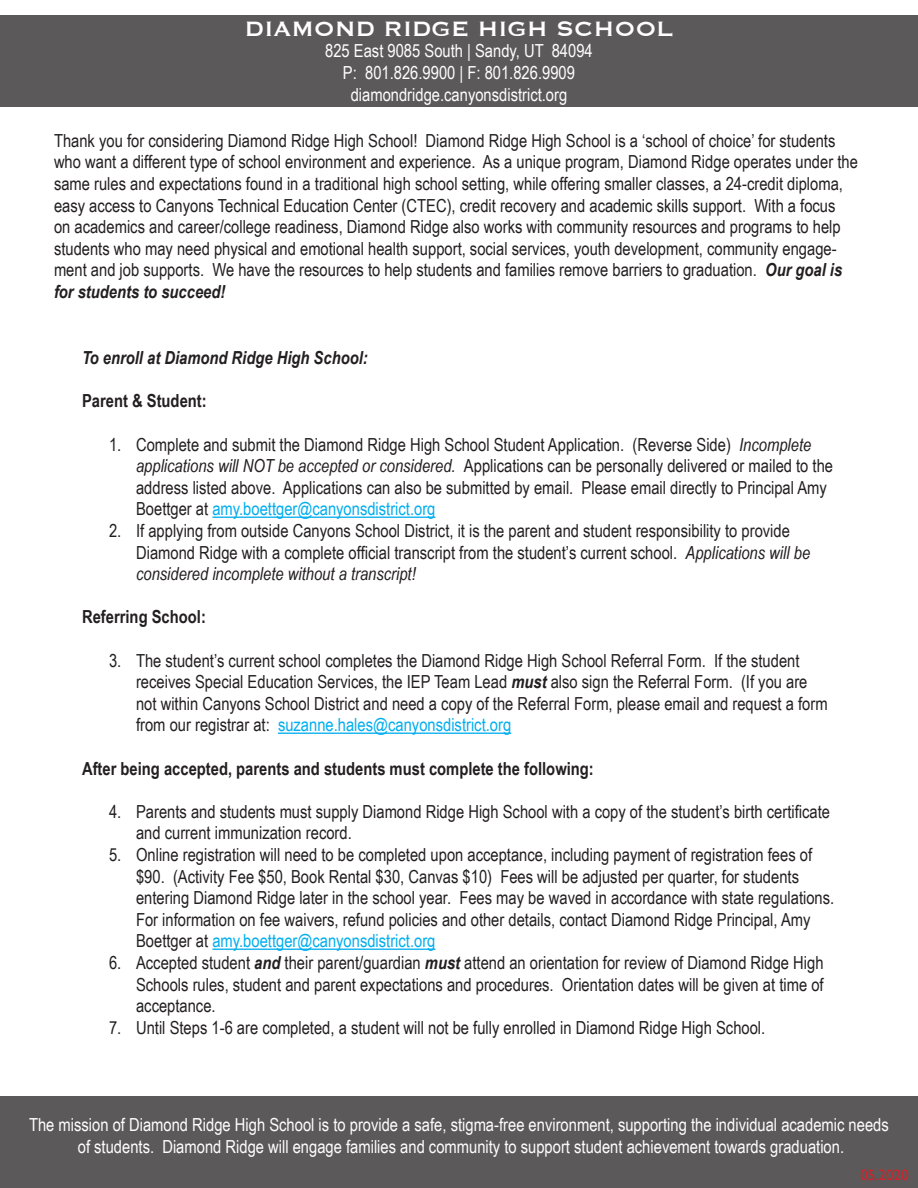
<style>
.page{position:relative;width:918px;height:1188px;background:#fff}
.page>*{position:absolute;margin:0;border:0;box-sizing:border-box;transform-origin:0 0}
.t1{font:27px "Copperplate";color:#fff}
.t2{font:18px/21.6px "Arial Narrow";color:#231f20}
.t3{font:18px/21.6px "Arial Narrow";color:#fff;text-align:center}
.t4{font:700 18px "Arial Narrow";color:#231f20}
.t5{font:italic 700 18px "Arial Narrow";color:#231f20}
.t6{font:15px "Gill Sans";color:#d1232a}
.s1{font-weight:700;font-style:italic}
.s2{font-style:italic}
.s3{color:#00aeef}
</style>
<div class="page">
<div style="left:0;top:15px;width:918px;height:92px;background:#5c595a"></div>
<div style="left:0;top:1096px;width:918px;height:92px;background:#5c595a"></div>
<hr style="left:212px;top:517px;width:224px;height:1px;background:#00aeef">
<hr style="left:278px;top:733px;width:233px;height:1px;background:#00aeef">
<hr style="left:212px;top:949px;width:224px;height:1px;background:#00aeef">
<h1 class="t1" style="left:245px;top:11px;width:430px">DIAMOND RIDGE HIGH SCHOOL</h1>
<p class="t3" style="left:325px;top:40px;width:269px">825 East 9085 South | Sandy, UT 84094<br>P: 801.826.9900 | F: 801.826.9909 diamondridge.canyonsdistrict.org</p>
<p class="t2" style="left:54px;top:129px;width:805px">Thank you for considering Diamond Ridge High School! Diamond Ridge High School is a ‘school of choice’ for students who want a different type of school environment and experience. As a unique program, Diamond Ridge operates under the same rules and expectations found in a traditional high school setting, while offering smaller classes, a 24-credit diploma, easy access to Canyons Technical Education Center (CTEC), credit recovery and academic skills support. With a focus<br>on academics and career/college readiness, Diamond Ridge also works with community resources and programs to help students who may need physical and emotional health support, social services, youth development, community engage&shy;ment and job supports. We have the resources to help students and families remove barriers to graduation. <span class="s1">Our goal is for students to succeed!</span></p>
<p class="t5" style="left:82px;top:344px;width:287px">To enroll at Diamond Ridge High School:</p>
<p class="t4" style="left:82px;top:387px;width:126px">Parent &amp; Student:</p>
<p class="t2" style="left:136px;top:433px;width:699px;text-indent:-27px">1. Complete and submit the Diamond Ridge High School Student Application. (Reverse Side) <span class="s2">Incomplete applications will NOT be accepted or considered.</span> Applications can be personally delivered or mailed to the address listed above. Applications can also be submitted by email. Please email directly to Principal Amy Boettger at <span class="s3">amy.boettger@canyonsdistrict.org</span></p>
<p class="t2" style="left:136px;top:519px;width:676px;text-indent:-27px">2. If applying from outside Canyons School District, it is the parent and student responsibility to provide<br>Diamond Ridge with a complete official transcript from the student’s current school. <span class="s2">Applications will be considered incomplete without a transcript!</span></p>
<p class="t4" style="left:82px;top:603px;width:125px">Referring School:</p>
<p class="t2" style="left:136px;top:649px;width:693px;text-indent:-27px">3. The student’s current school completes the Diamond Ridge High School Referral Form. If the student receives Special Education Services, the IEP Team Lead <span class="s1">must</span> also sign the Referral Form. (If you are not within Canyons School District and need a copy of the Referral Form, please email and request a form from our registrar at: <span class="s3">suzanne.hales@canyonsdistrict.org</span></p>
<p class="t4" style="left:82px;top:755px;width:513px">After being accepted, parents and students must complete the following:</p>
<p class="t2" style="left:136px;top:800px;width:695px;text-indent:-27px">4. Parents and students must supply Diamond Ridge High School with a copy of the student’s birth certificate and current immunization record.</p>
<p class="t2" style="left:136px;top:843px;width:700px;text-indent:-27px">5. Online registration will need to be completed upon acceptance, including payment of registration fees of $90. (Activity Fee $50, Book Rental $30, Canvas $10) Fees will be adjusted per quarter, for students entering Diamond Ridge later in the school year. Fees may be waved in accordance with state regulations.<br>For information on fee waivers, refund policies and other details, contact Diamond Ridge Principal, Amy Boettger at <span class="s3">amy.boettger@canyonsdistrict.org</span></p>
<p class="t2" style="left:136px;top:951px;width:689px;text-align:justify;text-indent:-27px">6. Accepted student <span class="s1">and</span> their parent/guardian <span class="s1">must</span> attend an orientation for review of Diamond Ridge High Schools rules, student and parent expectations and procedures. Orientation dates will be given at time of acceptance.</p>
<p class="t2" style="left:109px;top:1016px;width:658px">7. Until Steps 1-6 are completed, a student will not be fully enrolled in Diamond Ridge High School.</p>
<p class="t3" style="left:29px;top:1113px;width:861px">The mission of Diamond Ridge High School is to provide a safe, stigma-free environment, supporting the individual academic needs of students. Diamond Ridge will engage families and community to support student achievement towards graduation.</p>
<p class="t6" style="left:860px;top:1166px;width:50px">05.2020</p>
</div>
